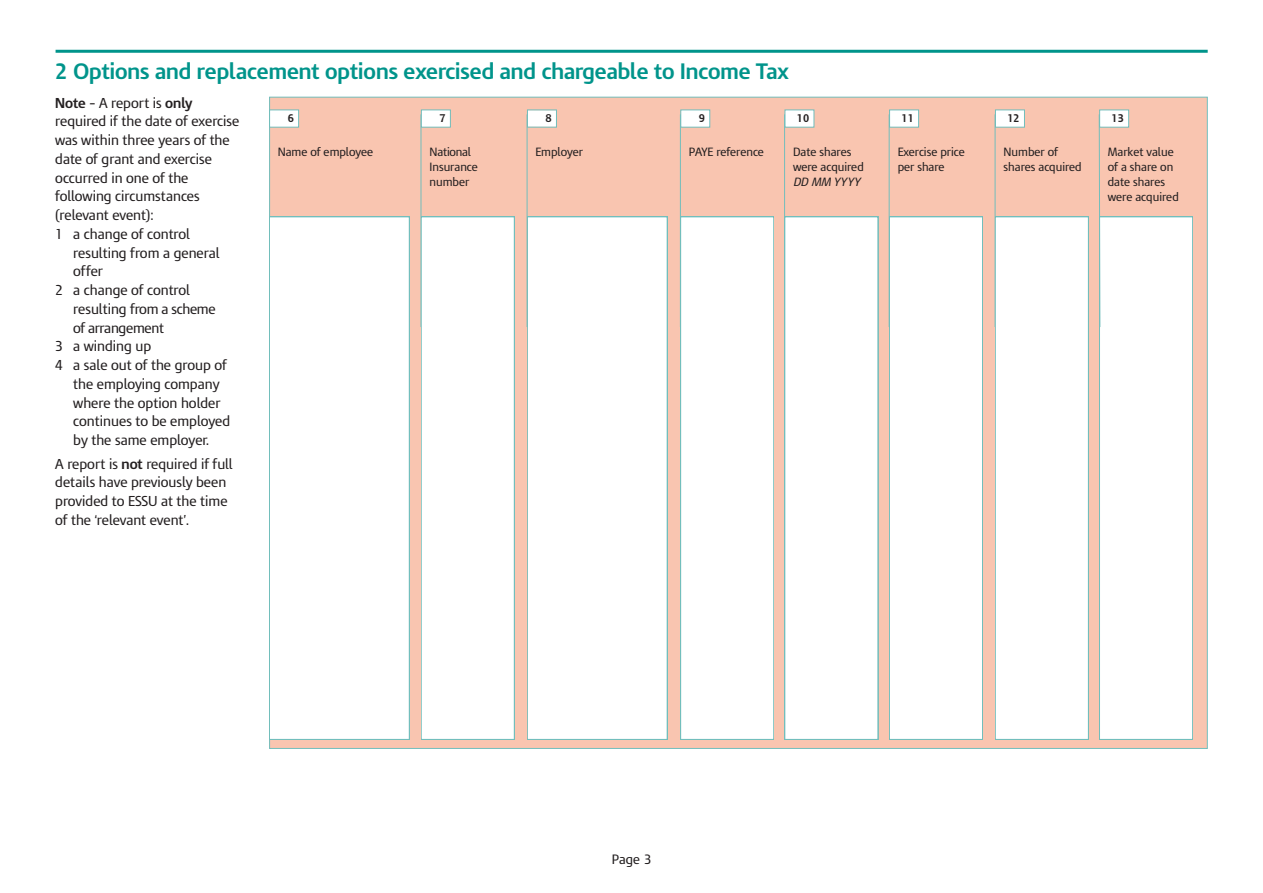
<style>
.page{position:relative;width:1263px;height:893px;background:#fff}
.page>*{position:absolute;margin:0;border:0;box-sizing:border-box;transform-origin:0 0}
.t1{font:700 21px "IR Modena";color:#00948b}
.t2{font:13.5px/18.8px "IR Modena";color:#231f20}
.t3{font:13.5px "IR Modena";letter-spacing:-.025em;color:#231f20}
.t4{font:12.75px "IR Modena";color:#231f20}
.t5{font:11.25px/15px "IR Modena";color:#231f20}
.t6{font:11.25px/15px "HMRC Modena";color:#231f20}
.t7{font:700 10.5px "IR Modena";color:#231f20}
.s1{font-weight:700}
.s2{font-style:italic}
</style>
<div class="page">
<hr style="left:56px;top:50px;width:1152px;height:3px;background:#00948b">
<div style="left:270px;top:98px;width:937px;height:650px;background:#f9c5b0"></div>
<div style="left:528px;top:110px;width:28px;height:17px;background:#fff"></div>
<div style="left:527px;top:110px;width:30px;height:18px;border:1px solid #72bebc"></div>
<div style="left:785px;top:110px;width:29px;height:17px;background:#fff"></div>
<div style="left:784px;top:110px;width:30px;height:18px;border:1px solid #72bebc"></div>
<div style="left:890px;top:110px;width:28px;height:17px;background:#fff"></div>
<div style="left:889px;top:110px;width:30px;height:18px;border:1px solid #72bebc"></div>
<div style="left:996px;top:110px;width:28px;height:17px;background:#fff"></div>
<div style="left:995px;top:110px;width:30px;height:18px;border:1px solid #72bebc"></div>
<hr style="left:421px;top:114px;width:1px;height:213px;background:#72bebc">
<hr style="left:527px;top:114px;width:1px;height:213px;background:#72bebc">
<div style="left:270px;top:217px;width:139px;height:522px;background:#fff"></div>
<div style="left:269px;top:217px;width:140px;height:523px;border:2px solid #72bebc"></div>
<div style="left:422px;top:217px;width:92px;height:522px;background:#fff"></div>
<div style="left:421px;top:217px;width:93px;height:523px;border:2px solid #72bebc"></div>
<div style="left:681px;top:217px;width:92px;height:522px;background:#fff"></div>
<div style="left:680px;top:217px;width:94px;height:523px;border:2px solid #72bebc"></div>
<div style="left:528px;top:217px;width:139px;height:522px;background:#fff"></div>
<div style="left:527px;top:217px;width:140px;height:523px;border:2px solid #72bebc"></div>
<div style="left:890px;top:217px;width:92px;height:522px;background:#fff"></div>
<div style="left:889px;top:217px;width:94px;height:523px;border:2px solid #72bebc"></div>
<hr style="left:680px;top:114px;width:1px;height:213px;background:#72bebc">
<hr style="left:784px;top:114px;width:1px;height:213px;background:#72bebc">
<hr style="left:889px;top:114px;width:1px;height:213px;background:#72bebc">
<hr style="left:995px;top:114px;width:1px;height:213px;background:#72bebc">
<div style="left:785px;top:217px;width:92px;height:522px;background:#fff"></div>
<div style="left:784px;top:217px;width:94px;height:523px;border:2px solid #72bebc"></div>
<div style="left:996px;top:217px;width:92px;height:522px;background:#fff"></div>
<div style="left:995px;top:217px;width:94px;height:523px;border:2px solid #72bebc"></div>
<div style="left:1100px;top:217px;width:92px;height:522px;background:#fff"></div>
<div style="left:1099px;top:217px;width:94px;height:523px;border:2px solid #72bebc"></div>
<svg style="left:1098px;top:114px;width:3px;height:214px"></svg>
<div style="left:422px;top:110px;width:28px;height:17px;background:#fff"></div>
<div style="left:421px;top:110px;width:30px;height:18px;border:1px solid #72bebc"></div>
<div style="left:681px;top:110px;width:28px;height:17px;background:#fff"></div>
<div style="left:680px;top:110px;width:30px;height:18px;border:1px solid #72bebc"></div>
<div style="left:1100px;top:110px;width:28px;height:17px;background:#fff"></div>
<div style="left:1099px;top:110px;width:30px;height:18px;border:1px solid #72bebc"></div>
<div style="left:270px;top:110px;width:28px;height:17px;background:#fff"></div>
<div style="left:269px;top:110px;width:30px;height:18px;border:1px solid #72bebc"></div>
<p class="t1" style="left:56px;top:64px;width:735px">2 Options and replacement options exercised and chargeable to Income Tax</p>
<p class="t2" style="left:55px;top:95px;width:139px"><span class="s1">Note</span> – A report is <span class="s1">only</span></p>
<p class="t2" style="left:55px;top:113px;width:186px">required if the date of exercise</p>
<p class="t2" style="left:55px;top:132px;width:176px">was within three years of the</p>
<p class="t2" style="left:55px;top:151px;width:158px">date of grant and exercise</p>
<p class="t2" style="left:55px;top:170px;width:135px">occurred in one of the</p>
<p class="t2" style="left:55px;top:188px;width:146px">following circumstances</p>
<p class="t2" style="left:55px;top:207px;width:100px">(relevant event):</p>
<p class="t2" style="left:55px;top:226px;width:136px">1 a change of control</p>
<p class="t2" style="left:73px;top:245px;width:148px">resulting from a general</p>
<p class="t2" style="left:73px;top:263px;width:31px">offer</p>
<p class="t2" style="left:55px;top:282px;width:136px">2 a change of control</p>
<p class="t2" style="left:73px;top:301px;width:144px">resulting from a scheme</p>
<p class="t3" style="left:73px;top:323px;width:92px">of arrangement</p>
<p class="t2" style="left:55px;top:338px;width:97px">3 a winding up</p>
<p class="t2" style="left:55px;top:357px;width:173px">4 a sale out of the group of</p>
<p class="t2" style="left:73px;top:376px;width:148px">the employing company</p>
<p class="t2" style="left:73px;top:395px;width:149px">where the option holder</p>
<p class="t2" style="left:73px;top:413px;width:158px">continues to be employed</p>
<p class="t2" style="left:73px;top:432px;width:137px">by the same employer.</p>
<p class="t2" style="left:55px;top:455px;width:179px">A report is <span class="s1">not</span> required if full details have previously been provided to ESSU at the time of the ‘relevant event’.</p>
<p class="t7" style="left:288px;top:114px;width:8px">6</p>
<p class="t5" style="left:278px;top:145px;width:97px">Name of employee</p>
<p class="t7" style="left:440px;top:114px;width:8px">7</p>
<p class="t5" style="left:429px;top:145px;width:50px">National<br>Insurance number</p>
<p class="t7" style="left:546px;top:114px;width:8px">8</p>
<p class="t5" style="left:535px;top:145px;width:49px">Employer</p>
<p class="t7" style="left:699px;top:114px;width:8px">9</p>
<p class="t5" style="left:689px;top:145px;width:76px">PAYE reference</p>
<p class="t7" style="left:797px;top:114px;width:14px">10</p>
<p class="t5" style="left:793px;top:145px;width:72px">Date shares were acquired<br><span class="s2">DD MM YYYY</span></p>
<p class="t7" style="left:901px;top:114px;width:14px">11</p>
<p class="t5" style="left:898px;top:145px;width:69px">Exercise price per share</p>
<p class="t7" style="left:1007px;top:114px;width:14px">12</p>
<p class="t5" style="left:1003px;top:145px;width:80px">Number of shares acquired</p>
<p class="t7" style="left:1112px;top:114px;width:14px">13</p>
<p class="t6" style="left:1108px;top:146px;width:73px">Market value of a share on date shares were acquired</p>
<p class="t4" style="left:612px;top:855px;width:41px">Page 3</p>
</div>
